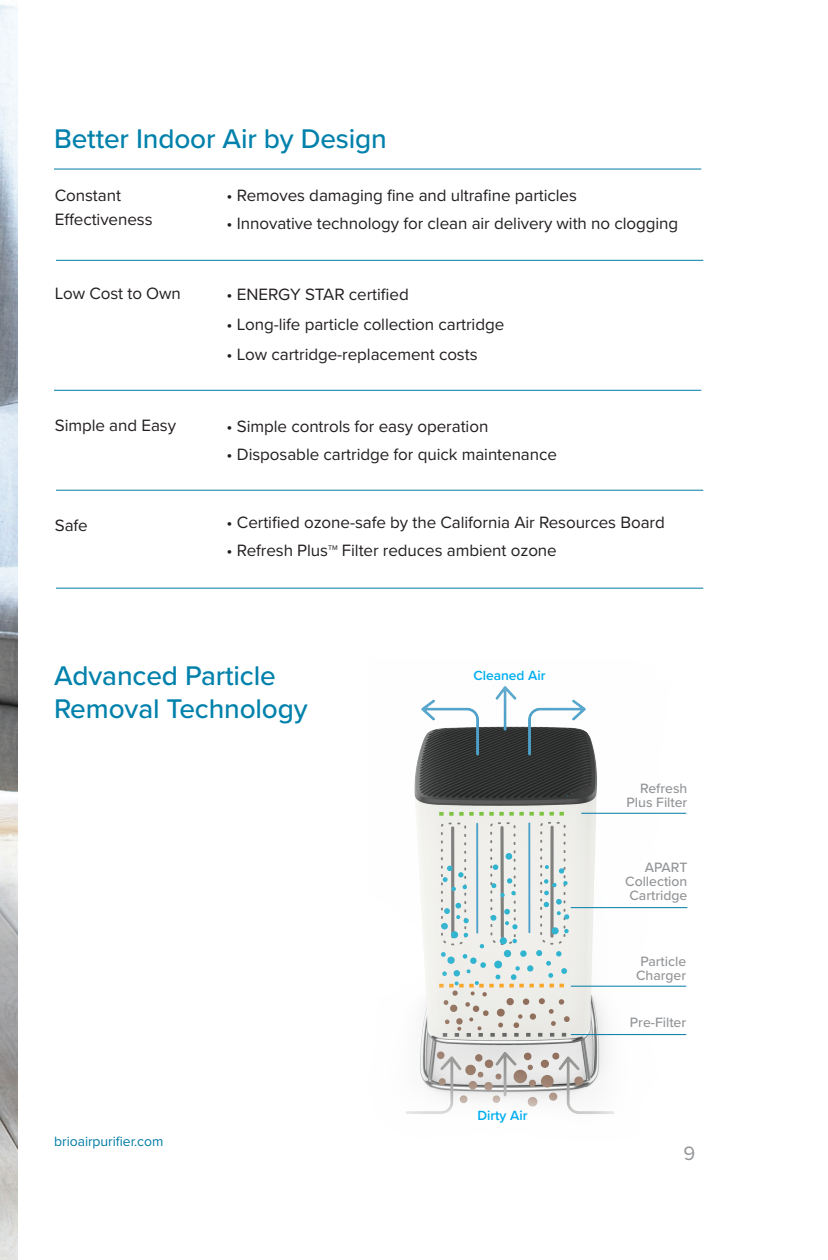
<style>
.page{position:relative;width:828px;height:1260px;background:#fff}
.page>*{position:absolute;margin:0;border:0;box-sizing:border-box;transform-origin:0 0}
.t1{font:500 28px/33.6px "Proxima Nova";letter-spacing:-.005em;color:#0081ab}
.t2{font:20px "Proxima Nova";color:#939598}
.t3{font:17px/24px "Proxima Nova";letter-spacing:-.005em;color:#231f20}
.t4{font:500 14px/14px "Proxima Nova";color:#939598;text-align:right}
.t5{font:14px "Proxima Nova";letter-spacing:-.005em;color:#007ca4}
.t6{font:600 13.8px "Proxima Nova";color:#00aeef}
.t7{font:7px "Proxima Nova";color:#231f20}
</style>
<div class="page">
<img style="left:0;top:4px;width:18px;height:1256px">
<img style="left:406px;top:686px;width:270px;height:428px">
<hr style="left:571px;top:1034px;width:115px;height:1px;background:#007ca4">
<hr style="left:571px;top:986px;width:115px;height:1px;background:#007ca4">
<hr style="left:571px;top:907px;width:116px;height:1px;background:#007ca4">
<hr style="left:581px;top:813px;width:105px;height:1px;background:#007ca4">
<hr style="left:54px;top:169px;width:647px;height:1px;background:#007ca4">
<hr style="left:56px;top:260px;width:647px;height:1px;background:#007ca4">
<hr style="left:54px;top:390px;width:647px;height:1px;background:#007ca4">
<hr style="left:56px;top:588px;width:647px;height:1px;background:#007ca4">
<hr style="left:56px;top:490px;width:647px;height:1px;background:#007ca4">
<h1 class="t1" style="left:54px;top:121px;width:334px">Better Indoor Air by Design</h1>
<p class="t3" style="left:55px;top:183px;width:99px">Constant<br>Effectiveness</p>
<p class="t3" style="left:227px;top:183px;width:352px">• Removes damaging fine and ultrafine particles</p>
<p class="t3" style="left:227px;top:211px;width:453px">• Innovative technology for clean air delivery with no clogging</p>
<p class="t3" style="left:55px;top:281px;width:128px">Low Cost to Own</p>
<p class="t3" style="left:227px;top:281px;width:184px">• ENERGY STAR certified</p>
<p class="t3" style="left:227px;top:311px;width:279px">• Long-life particle collection cartridge</p>
<p class="t3" style="left:227px;top:341px;width:252px">• Low cartridge-replacement costs</p>
<p class="t3" style="left:55px;top:413px;width:123px">Simple and Easy</p>
<p class="t3" style="left:227px;top:413px;width:263px">• Simple controls for easy operation</p>
<p class="t3" style="left:227px;top:441px;width:332px">• Disposable cartridge for quick maintenance</p>
<p class="t3" style="left:55px;top:513px;width:35px">Safe</p>
<p class="t3" style="left:227px;top:510px;width:440px">• Certified ozone-safe by the California Air Resources Board</p>
<p class="t3" style="left:227px;top:538px;width:103px">• Refresh Plus</p>
<p class="t7" style="left:328px;top:543px;width:11px">TM</p>
<p class="t3" style="left:342px;top:538px;width:216px">Filter reduces ambient ozone</p>
<h1 class="t1" style="left:54px;top:657px;width:255px">Advanced Particle<br>Removal Technology</h1>
<p class="t5" style="left:54px;top:1131px;width:111px">brioairpurifier.com</p>
<p class="t6" style="left:473px;top:665px;width:74px">Cleaned Air</p>
<p class="t6" style="left:477px;top:1105px;width:52px">Dirty Air</p>
<p class="t4" style="left:627px;top:781px;width:62px">Refresh<br>Plus Filter</p>
<p class="t4" style="left:625px;top:860px;width:64px">APART<br>Collection<br>Cartridge</p>
<p class="t4" style="left:636px;top:953px;width:52px;text-align:center">Particle<br>Charger</p>
<p class="t4" style="left:630px;top:1015px;width:58px">Pre-Filter</p>
<p class="t2" style="left:683px;top:1138px;width:13px">9</p>
</div>
